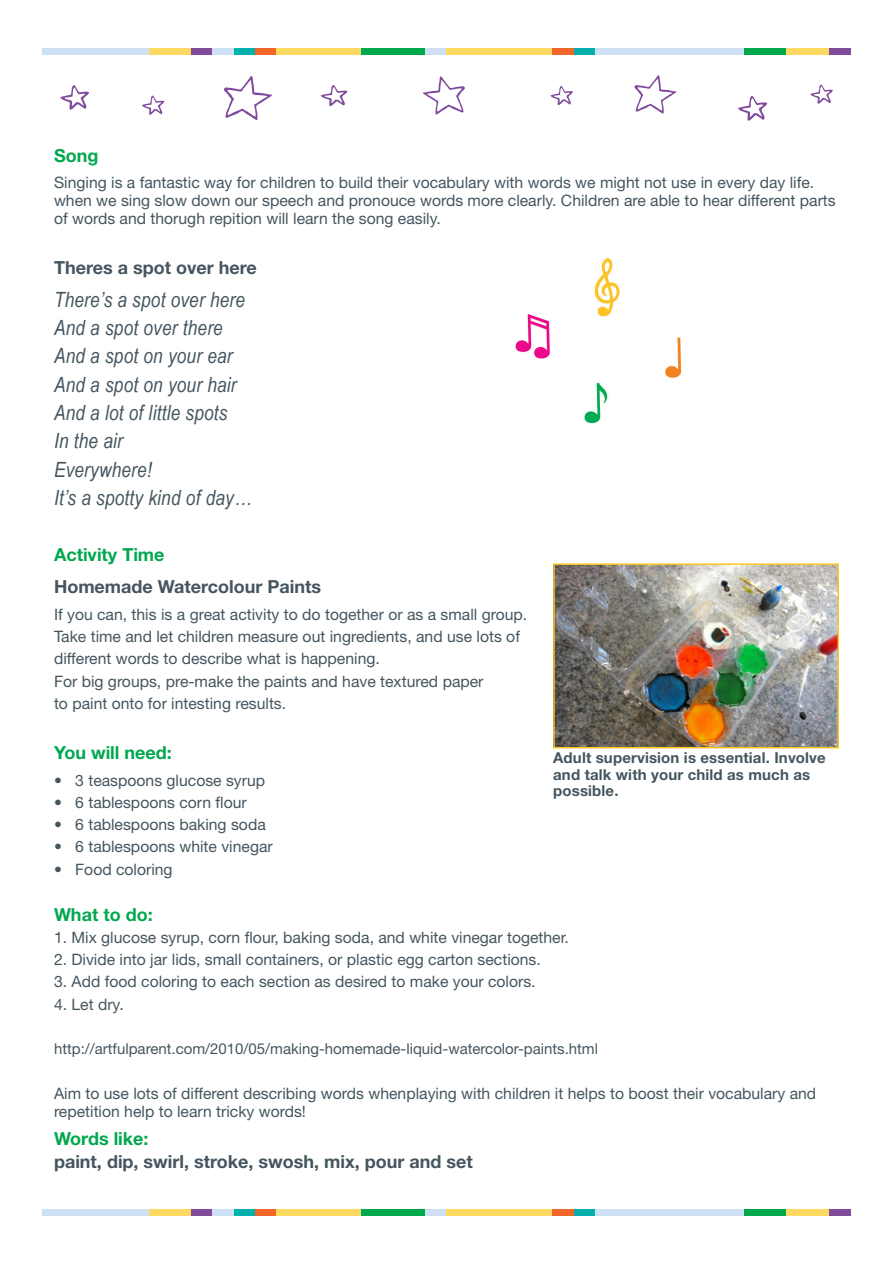
<style>
.page{position:relative;width:893px;height:1263px;background:#fff}
.page>*{position:absolute;margin:0;border:0;box-sizing:border-box;transform-origin:0 0}
.Song_italics{font:italic 21px "Arial Narrow";letter-spacing:.01em;color:#45555f}
.sub_heading_Grey{font:700 18px "Helvetica Neue LT Std";color:#45555f}
.Act_Green_sub{font:700 18px "Helvetica Neue LT Std";color:#00a84e}
.Act_Body_bullets{font:700 18px "Helvetica Neue LT Std";color:#00a84e}
.Act_body{font:15.75px/18px "Helvetica Neue LT Std";color:#45555f}
.Act_Body_bullets-2{font:15.75px "Helvetica Neue LT Std";color:#45555f}
.Act_body-2{font:15px "Helvetica Neue LT Std";color:#45555f}
.Act_Supervision{font:700 15px/16.5px "Helvetica Neue LT Std";letter-spacing:.01em;color:#45555f}
</style>
<div class="page">
<div style="left:43px;top:48px;width:106px;height:7px;background:#cee1f3"></div>
<div style="left:149px;top:48px;width:42px;height:7px;background:#fdd962"></div>
<div style="left:191px;top:48px;width:22px;height:7px;background:#804b9d"></div>
<div style="left:213px;top:48px;width:21px;height:7px;background:#cee1f3"></div>
<div style="left:234px;top:48px;width:21px;height:7px;background:#00b0ad"></div>
<div style="left:255px;top:48px;width:21px;height:7px;background:#f26729"></div>
<div style="left:276px;top:48px;width:85px;height:7px;background:#fdd962"></div>
<div style="left:361px;top:48px;width:64px;height:7px;background:#00a84e"></div>
<div style="left:425px;top:48px;width:21px;height:7px;background:#cee1f3"></div>
<div style="left:446px;top:48px;width:107px;height:7px;background:#fdd962"></div>
<div style="left:553px;top:48px;width:21px;height:7px;background:#f26729"></div>
<div style="left:574px;top:48px;width:21px;height:7px;background:#00b0ad"></div>
<div style="left:595px;top:48px;width:149px;height:7px;background:#cee1f3"></div>
<div style="left:744px;top:48px;width:43px;height:7px;background:#00a84e"></div>
<div style="left:787px;top:48px;width:42px;height:7px;background:#fdd962"></div>
<div style="left:829px;top:48px;width:21px;height:7px;background:#804b9d"></div>
<div style="left:43px;top:1209px;width:106px;height:6px;background:#cee1f3"></div>
<div style="left:149px;top:1209px;width:42px;height:6px;background:#fdd962"></div>
<div style="left:191px;top:1209px;width:22px;height:6px;background:#804b9d"></div>
<div style="left:213px;top:1209px;width:21px;height:6px;background:#cee1f3"></div>
<div style="left:234px;top:1209px;width:21px;height:6px;background:#00b0ad"></div>
<div style="left:255px;top:1209px;width:21px;height:6px;background:#f26729"></div>
<div style="left:276px;top:1209px;width:85px;height:6px;background:#fdd962"></div>
<div style="left:361px;top:1209px;width:64px;height:6px;background:#00a84e"></div>
<div style="left:425px;top:1209px;width:21px;height:6px;background:#cee1f3"></div>
<div style="left:446px;top:1209px;width:107px;height:6px;background:#fdd962"></div>
<div style="left:553px;top:1209px;width:21px;height:6px;background:#f26729"></div>
<div style="left:574px;top:1209px;width:21px;height:6px;background:#00b0ad"></div>
<div style="left:595px;top:1209px;width:149px;height:6px;background:#cee1f3"></div>
<div style="left:744px;top:1209px;width:43px;height:6px;background:#00a84e"></div>
<div style="left:787px;top:1209px;width:42px;height:6px;background:#fdd962"></div>
<div style="left:829px;top:1209px;width:21px;height:6px;background:#804b9d"></div>
<svg style="left:224px;top:76px;width:48px;height:44px"></svg>
<svg style="left:550px;top:86px;width:23px;height:19px"></svg>
<svg style="left:738px;top:96px;width:29px;height:25px"></svg>
<svg style="left:321px;top:85px;width:26px;height:21px"></svg>
<svg style="left:60px;top:85px;width:29px;height:25px"></svg>
<svg style="left:142px;top:96px;width:22px;height:19px"></svg>
<svg style="left:810px;top:84px;width:23px;height:20px"></svg>
<svg style="left:423px;top:76px;width:42px;height:39px"></svg>
<svg style="left:634px;top:75px;width:42px;height:39px"></svg>
<img style="left:515px;top:258px;width:167px;height:166px">
<img style="left:556px;top:566px;width:280px;height:179px">
<div style="left:553px;top:563px;width:286px;height:185px;border:2px solid #fec422"></div>
<p class="Act_Green_sub" style="left:54px;top:144px;width:46px">Song</p>
<p class="Act_body" style="left:54px;top:173px;width:783px">Singing is a fantastic way for children to build their vocabulary with words we might not use in every day life. when we sing slow down our speech and pronouce words more clearly. Children are able to hear different parts of words and thorugh repition will learn the song easily.</p>
<p class="sub_heading_Grey" style="left:54px;top:257px;width:204px">Theres a spot over here</p>
<p class="Song_italics" style="left:54px;top:285px;width:193px">There’s a spot over here</p>
<p class="Song_italics" style="left:54px;top:313px;width:170px">And a spot over there</p>
<p class="Song_italics" style="left:54px;top:341px;width:180px">And a spot on your ear</p>
<p class="Song_italics" style="left:54px;top:370px;width:184px">And a spot on your hair</p>
<p class="Song_italics" style="left:54px;top:398px;width:175px">And a lot of little spots</p>
<p class="Song_italics" style="left:54px;top:426px;width:70px">In the air</p>
<p class="Song_italics" style="left:54px;top:454px;width:99px">Everywhere!</p>
<p class="Song_italics" style="left:54px;top:483px;width:199px">It’s a spotty kind of day…</p>
<p class="Act_Green_sub" style="left:54px;top:543px;width:112px">Activity Time</p>
<p class="sub_heading_Grey" style="left:54px;top:576px;width:269px">Homemade Watercolour Paints</p>
<p class="Act_body" style="left:54px;top:605px;width:475px">If you can, this is a great activity to do together or as a small group.</p>
<p class="Act_body" style="left:54px;top:627px;width:467px">Take time and let children measure out ingredients, and use lots of</p>
<p class="Act_body" style="left:54px;top:649px;width:327px">different words to describe what is happening.</p>
<p class="Act_body" style="left:54px;top:672px;width:431px">For big groups, pre-make the paints and have textured paper</p>
<p class="Act_body" style="left:54px;top:694px;width:234px">to paint onto for intesting results.</p>
<p class="Act_Green_sub" style="left:54px;top:741px;width:119px">You will need:</p>
<p class="Act_Body_bullets-2" style="left:54px;top:770px;width:213px">• 3 teaspoons glucose syrup</p>
<p class="Act_Body_bullets-2" style="left:54px;top:793px;width:194px">• 6 tablespoons corn flour</p>
<p class="Act_Body_bullets-2" style="left:54px;top:815px;width:213px">• 6 tablespoons baking soda</p>
<p class="Act_Body_bullets-2" style="left:54px;top:837px;width:220px">• 6 tablespoons white vinegar</p>
<p class="Act_Body_bullets-2" style="left:54px;top:859px;width:120px">• Food coloring</p>
<p class="Act_Body_bullets" style="left:54px;top:903px;width:100px">What to do:</p>
<p class="Act_Body_bullets-2" style="left:54px;top:928px;width:516px">1. Mix glucose syrup, corn flour, baking soda, and white vinegar together.</p>
<p class="Act_Body_bullets-2" style="left:54px;top:950px;width:488px">2. Divide into jar lids, small containers, or plastic egg carton sections.</p>
<p class="Act_Body_bullets-2" style="left:54px;top:972px;width:483px">3. Add food coloring to each section as desired to make your colors.</p>
<p class="Act_Body_bullets-2" style="left:54px;top:995px;width:71px">4. Let dry.</p>
<p class="Act_body-2" style="left:54px;top:1040px;width:546px">http://artfulparent.com/2010/05/making-homemade-liquid-watercolor-paints.html</p>
<p class="Act_body" style="left:54px;top:1084px;width:764px">Aim to use lots of different describing words whenplaying with children it helps to boost their vocabulary and repetition help to learn tricky words!</p>
<p class="Act_Green_sub" style="left:54px;top:1127px;width:96px">Words like:</p>
<p class="sub_heading_Grey" style="left:54px;top:1150px;width:420px">paint, dip, swirl, stroke, swosh, mix, pour and set</p>
<p class="Act_Supervision" style="left:553px;top:749px;width:274px">Adult supervision is essential. Involve and talk with your child as much as possible.</p>
</div>
